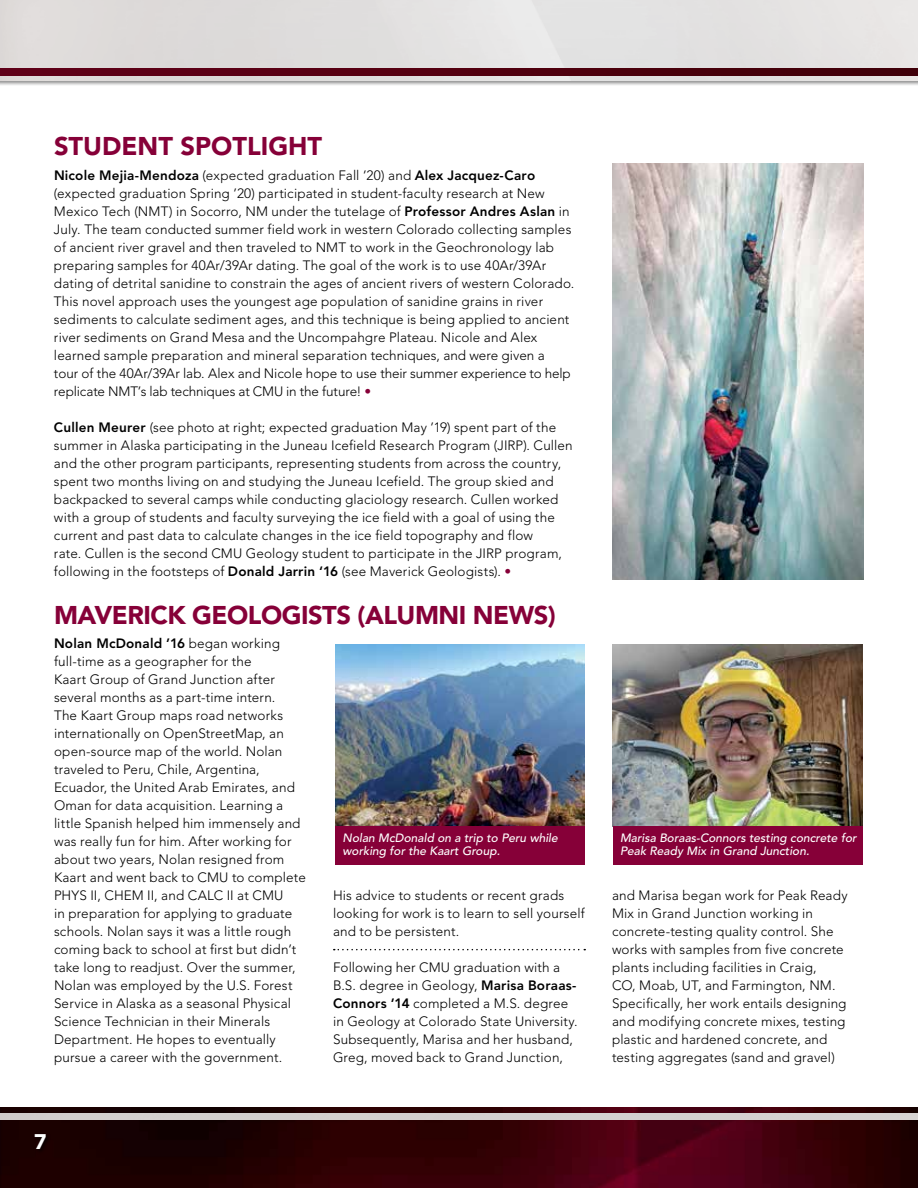
<style>
.page{position:relative;width:918px;height:1188px;background:#fff}
.page>*{position:absolute;margin:0;border:0;box-sizing:border-box;transform-origin:0 0}
.t1{font:900 25.5px "Avenir";letter-spacing:-.02em;color:#860038}
.t2{font:900 25.5px "Avenir";color:#860038}
.t3{font:900 21px "Avenir";color:#fff}
.t4{font:300 13.5px/18px "Avenir";letter-spacing:.01em;color:#000}
.t5{font:italic 500 12px/13.5px "Avenir";color:#fff}
.s1{font-weight:800}
.s2{font-weight:500;color:#860038}
</style>
<div class="page">
<div style="left:0;top:0;width:918px;height:87px;background:#000;opacity:.45"></div>
<img style="left:0;top:0;width:918px;height:81px">
<img style="left:0;top:1107px;width:918px;height:81px">
<div style="left:0;top:1113px;width:918px;height:7px;background:#d4d0cf"></div>
<img style="left:0;top:69px;width:918px;height:6px">
<div style="left:33px;top:1133px;width:18px;height:21px;background:#180000"></div>
<img style="left:613px;top:164px;width:251px;height:416px">
<svg style="left:334px;top:949px;width:251px;height:1px"></svg>
<img style="left:335px;top:644px;width:250px;height:182px">
<img style="left:613px;top:644px;width:250px;height:182px">
<div style="left:335px;top:826px;width:250px;height:39px;background:#860038"></div>
<div style="left:613px;top:826px;width:250px;height:39px;background:#860038"></div>
<h1 class="t2" style="left:54px;top:131px;width:270px">STUDENT SPOTLIGHT</h1>
<p class="t4" style="left:54px;top:166px;width:522px"><span class="s1">Nicole Mejia-Mendoza</span> (expected graduation Fall ’20) and <span class="s1">Alex Jacquez-Caro </span>(expected graduation Spring ’20) participated in student-faculty research at New Mexico Tech (NMT) in Socorro, NM under the tutelage of <span class="s1">Professor Andres Aslan</span> in July. The team conducted summer field work in western Colorado collecting samples of ancient river gravel and then traveled to NMT to work in the Geochronology lab preparing samples for 40Ar/39Ar dating. The goal of the work is to use 40Ar/39Ar dating of detrital sanidine to constrain the ages of ancient rivers of western Colorado.<br>This novel approach uses the youngest age population of sanidine grains in river sediments to calculate sediment ages, and this technique is being applied to ancient river sediments on Grand Mesa and the Uncompahgre Plateau. Nicole and Alex learned sample preparation and mineral separation techniques, and were given a<br>tour of the 40Ar/39Ar lab. Alex and Nicole hope to use their summer experience to help replicate NMT’s lab techniques at CMU in the future! <span class="s2">•</span></p>
<p class="t4" style="left:54px;top:418px;width:520px"><span class="s1">Cullen Meurer</span> (see photo at right; expected graduation May ’19) spent part of the summer in Alaska participating in the Juneau Icefield Research Program (JIRP). Cullen and the other program participants, representing students from across the country, spent two months living on and studying the Juneau Icefield. The group skied and backpacked to several camps while conducting glaciology research. Cullen worked with a group of students and faculty surveying the ice field with a goal of using the current and past data to calculate changes in the ice field topography and flow<br>rate. Cullen is the second CMU Geology student to participate in the JIRP program, following in the footsteps of <span class="s1">Donald Jarrin ‘16</span> (see Maverick Geologists). <span class="s2">•</span></p>
<h1 class="t1" style="left:54px;top:599px;width:503px">MAVERICK GEOLOGISTS (ALUMNI NEWS)</h1>
<p class="t4" style="left:54px;top:634px;width:253px"><span class="s1">Nolan McDonald ’16</span> began working full-time as a geographer for the<br>Kaart Group of Grand Junction after several months as a part-time intern.<br>The Kaart Group maps road networks internationally on OpenStreetMap, an open-source map of the world. Nolan traveled to Peru, Chile, Argentina, Ecuador, the United Arab Emirates, and Oman for data acquisition. Learning a little Spanish helped him immensely and was really fun for him. After working for about two years, Nolan resigned from Kaart and went back to CMU to complete PHYS II, CHEM II, and CALC II at CMU<br>in preparation for applying to graduate schools. Nolan says it was a little rough coming back to school at first but didn’t take long to readjust. Over the summer, Nolan was employed by the U.S. Forest Service in Alaska as a seasonal Physical Science Technician in their Minerals Department. He hopes to eventually pursue a career with the government.</p>
<p class="t5" style="left:342px;top:831px;width:217px">Nolan McDonald on a trip to Peru while working for the Kaart Group.</p>
<p class="t5" style="left:620px;top:831px;width:238px">Marisa Boraas-Connors testing concrete for<br>Peak Ready Mix in Grand Junction.</p>
<p class="t4" style="left:612px;top:886px;width:237px">and Marisa began work for Peak Ready Mix in Grand Junction working in concrete-testing quality control. She works with samples from five concrete plants including facilities in Craig,<br>CO, Moab, UT, and Farmington, NM.<br>Specifically, her work entails designing and modifying concrete mixes, testing plastic and hardened concrete, and testing aggregates (sand and gravel)</p>
<p class="t4" style="left:333px;top:886px;width:253px">His advice to students or recent grads looking for work is to learn to sell yourself and to be persistent.</p>
<p class="t4" style="left:333px;top:958px;width:246px">Following her CMU graduation with a B.S. degree in Geology, <span class="s1">Marisa Boraas-Connors ’14</span> completed a M.S. degree in Geology at Colorado State University.<br>Subsequently, Marisa and her husband, Greg, moved back to Grand Junction,</p>
<h2 class="t3" style="left:34px;top:1129px;width:14px">7</h2>
</div>
